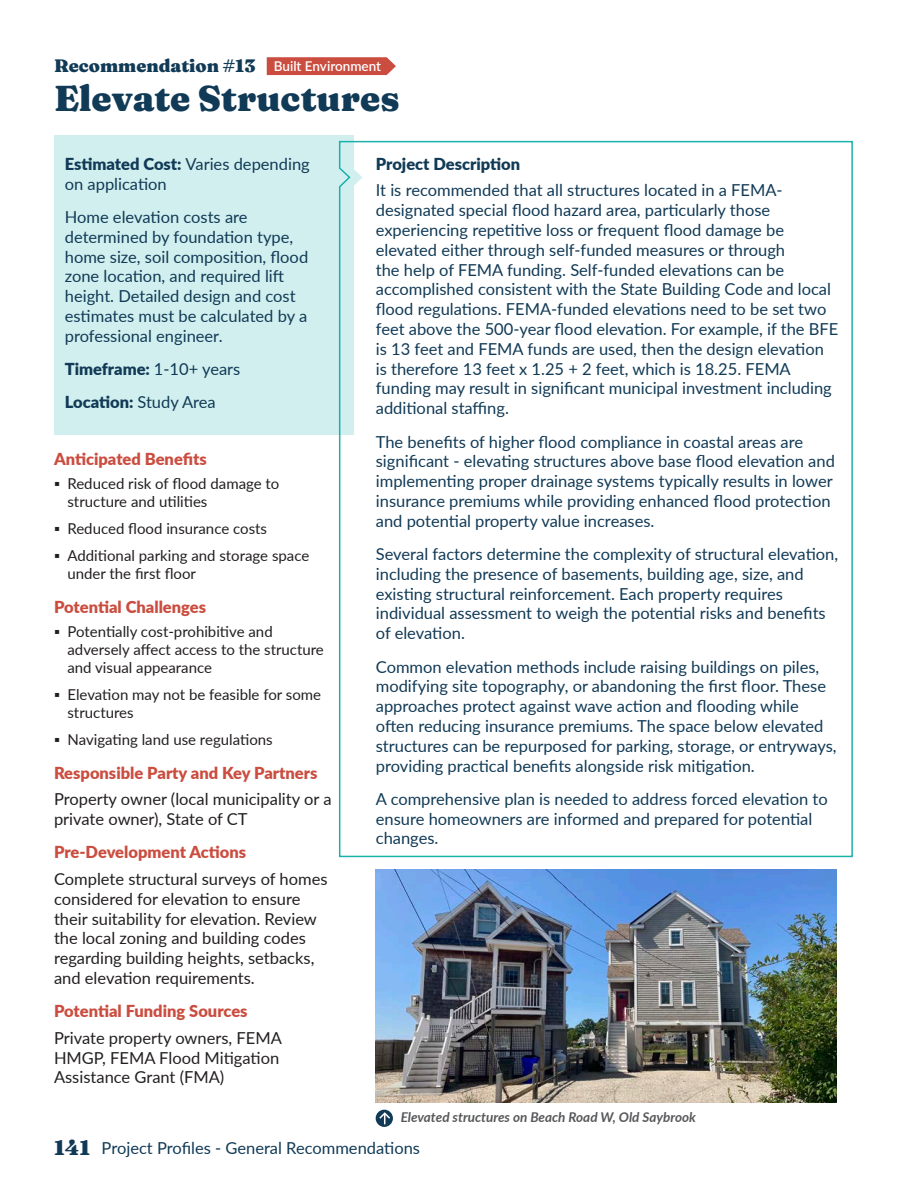
<style>
.page{position:relative;width:918px;height:1188px;background:#fff}
.page>*{position:absolute;margin:0;border:0;box-sizing:border-box;transform-origin:0 0}
.Page_Title{font:900 36px "Fraunces 9 pt";color:#113a56}
.t1{font:900 21px "Fraunces 9 pt";color:#113a56}
.Page_Title-2{font:900 18px "Fraunces 9 pt";color:#113a56}
.Subheading_Blue{font:16.5px/19.8px "Lato";color:#113a56}
.t2{font:16.5px/19.8px "Lato";color:#231f20}
.Subheading_Red_Orange{font:900 16.5px "Lato";color:#ca4d3f}
.Subheading_Blue-2{font:900 16.5px "Lato";color:#113a56}
.t3{font:15px/18px "Lato";color:#231f20}
.Image_Caption{font:italic 700 13.5px "Lato";color:#57585a}
.t4{font:600 13.5px "Lato";color:#fff}
.s1{font-weight:900}
.s2{font-weight:400}
</style>
<div class="page">
<div style="left:54px;top:135px;width:299px;height:299px;background:#d1efee"></div>
<svg style="left:338px;top:140px;width:515px;height:718px"></svg>
<svg style="left:267px;top:57px;width:129px;height:18px;background:#cc5548"></svg>
<img style="left:376px;top:869px;width:461px;height:233px">
<svg style="left:376px;top:1110px;width:17px;height:17px"></svg>
<svg style="left:378px;top:1111px;width:14px;height:13px"></svg>
<p class="Page_Title-2" style="left:54px;top:51px;width:203px">Recommendation #13</p>
<p class="t4" style="left:274px;top:56px;width:109px">Built Environment</p>
<p class="Page_Title" style="left:54px;top:71px;width:347px">Elevate Structures</p>
<p class="Subheading_Blue" style="left:65px;top:153px;width:247px"><span class="s1">Estimated Cost:</span> Varies depending on application</p>
<p class="Subheading_Blue" style="left:65px;top:206px;width:245px">Home elevation costs are determined by foundation type, home size, soil composition, flood zone location, and required lift height. Detailed design and cost estimates must be calculated by a professional engineer.</p>
<p class="Subheading_Blue-2" style="left:65px;top:357px;width:177px">Timeframe: <span class="s2">1-10+ years</span></p>
<p class="Subheading_Blue-2" style="left:65px;top:390px;width:153px">Location: <span class="s2">Study Area</span></p>
<p class="Subheading_Red_Orange" style="left:54px;top:446px;width:154px">Anticipated Benefits</p>
<p class="t3" style="left:68px;top:474px;width:213px;text-indent:-14px">▪ Reduced risk of flood damage to structure and utilities</p>
<p class="t3" style="left:54px;top:519px;width:215px">▪ Reduced flood insurance costs</p>
<p class="t3" style="left:68px;top:546px;width:243px;text-indent:-14px">▪ Additional parking and storage space under the first floor</p>
<p class="Subheading_Red_Orange" style="left:54px;top:594px;width:154px">Potential Challenges</p>
<p class="t3" style="left:68px;top:622px;width:258px;text-indent:-14px">▪ Potentially cost-prohibitive and adversely affect access to the structure and visual appearance</p>
<p class="t3" style="left:68px;top:685px;width:255px;text-indent:-14px">▪ Elevation may not be feasible for some structures</p>
<p class="t3" style="left:54px;top:730px;width:220px">▪ Navigating land use regulations</p>
<p class="Subheading_Red_Orange" style="left:54px;top:760px;width:265px">Responsible Party and Key Partners</p>
<p class="t2" style="left:54px;top:789px;width:279px">Property owner (local municipality or a private owner), State of CT</p>
<p class="Subheading_Red_Orange" style="left:54px;top:840px;width:194px">Pre-Development Actions</p>
<p class="t2" style="left:54px;top:868px;width:275px">Complete structural surveys of homes considered for elevation to ensure their suitability for elevation. Review the local zoning and building codes regarding building heights, setbacks, and elevation requirements.</p>
<p class="Subheading_Red_Orange" style="left:54px;top:999px;width:195px">Potential Funding Sources</p>
<p class="t2" style="left:54px;top:1027px;width:229px">Private property owners, FEMA<br>HMGP, FEMA Flood Mitigation<br>Assistance Grant (FMA)</p>
<p class="Subheading_Blue-2" style="left:376px;top:151px;width:146px">Project Description</p>
<p class="Subheading_Blue" style="left:376px;top:180px;width:464px">It is recommended that all structures located in a FEMA&shy;designated special flood hazard area, particularly those experiencing repetitive loss or frequent flood damage be elevated either through self-funded measures or through<br>the help of FEMA funding. Self-funded elevations can be accomplished consistent with the State Building Code and local flood regulations. FEMA-funded elevations need to be set two feet above the 500-year flood elevation. For example, if the BFE is 13 feet and FEMA funds are used, then the design elevation is therefore 13 feet x 1.25 + 2 feet, which is 18.25. FEMA funding may result in significant municipal investment including additional staffing.</p>
<p class="Subheading_Blue" style="left:376px;top:431px;width:461px">The benefits of higher flood compliance in coastal areas are significant - elevating structures above base flood elevation and implementing proper drainage systems typically results in lower insurance premiums while providing enhanced flood protection and potential property value increases.</p>
<p class="Subheading_Blue" style="left:376px;top:543px;width:464px">Several factors determine the complexity of structural elevation, including the presence of basements, building age, size, and existing structural reinforcement. Each property requires individual assessment to weigh the potential risks and benefits of elevation.</p>
<p class="Subheading_Blue" style="left:376px;top:656px;width:462px">Common elevation methods include raising buildings on piles, modifying site topography, or abandoning the first floor. These approaches protect against wave action and flooding while often reducing insurance premiums. The space below elevated structures can be repurposed for parking, storage, or entryways, providing practical benefits alongside risk mitigation.</p>
<p class="Subheading_Blue" style="left:376px;top:788px;width:453px">A comprehensive plan is needed to address forced elevation to ensure homeowners are informed and prepared for potential changes.</p>
<p class="t1" style="left:54px;top:1131px;width:38px">141</p>
<p class="Image_Caption" style="left:401px;top:1107px;width:297px">Elevated structures on Beach Road W, Old Saybrook</p>
<p class="Subheading_Blue" style="left:102px;top:1138px;width:320px">Project Profiles - General Recommendations</p>
</div>
